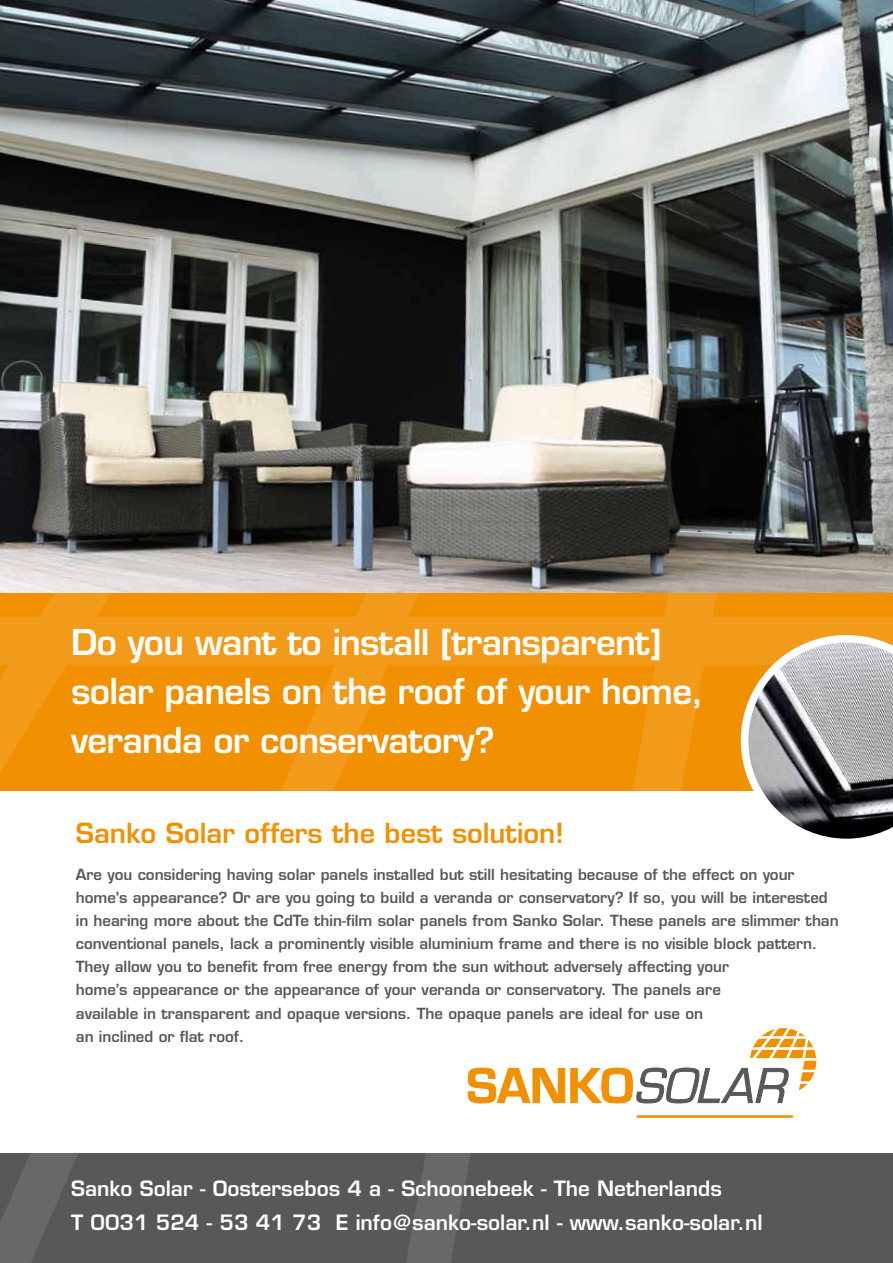
<style>
.page{position:relative;width:893px;height:1263px;background:#fff}
.page>*{position:absolute;margin:0;border:0;box-sizing:border-box;transform-origin:0 0}
.t1{font:600 34.8px/48.8px "Eurostile";letter-spacing:-.02em;color:#fff}
.t2{font:600 27px "Eurostile";color:#f19000}
.t3{font:600 20.55px/33.6px "Eurostile";color:#fff}
.t4{font:600 15px/23.1px "Eurostile";color:#58585a}
</style>
<div class="page">
<img style="left:0;top:0;width:893px;height:593px">
<svg style="left:0;top:593px;width:893px;height:198px;background:#f19309"></svg>
<svg style="left:741px;top:635px;width:152px;height:204px"></svg>
<div style="left:0;top:1154px;width:893px;height:109px;background:#58585a"></div>
<svg style="left:0;top:1154px;width:470px;height:109px"></svg>
<svg style="left:467px;top:1028px;width:350px;height:90px"></svg>
<hr style="left:637px;top:1115px;width:156px;height:3px;background:#f19000">
<h1 class="t1" style="left:71px;top:618px;width:634px">Do you want to install [transparent] solar panels on the roof of your home, veranda or conservatory?</h1>
<h2 class="t2" style="left:76px;top:816px;width:489px">Sanko Solar offers the best solution!</h2>
<p class="t4" style="left:76px;top:862px;width:764px">Are you considering having solar panels installed but still hesitating because of the effect on your home’s appearance? Or are you going to build a veranda or conservatory? If so, you will be interested in hearing more about the CdTe thin-film solar panels from Sanko Solar. These panels are slimmer than conventional panels, lack a prominently visible aluminium frame and there is no visible block pattern.<br>They allow you to benefit from free energy from the sun without adversely affecting your<br>home’s appearance or the appearance of your veranda or conservatory. The panels are<br>available in transparent and opaque versions. The opaque panels are ideal for use on<br>an inclined or flat roof.</p>
<h3 class="t3" style="left:71px;top:1171px;width:693px">Sanko Solar - Oostersebos 4 a - Schoonebeek - The Netherlands<br>T 0031 524 - 53 41 73 E info@sanko-solar.nl - www.sanko-solar.nl</h3>
</div>
